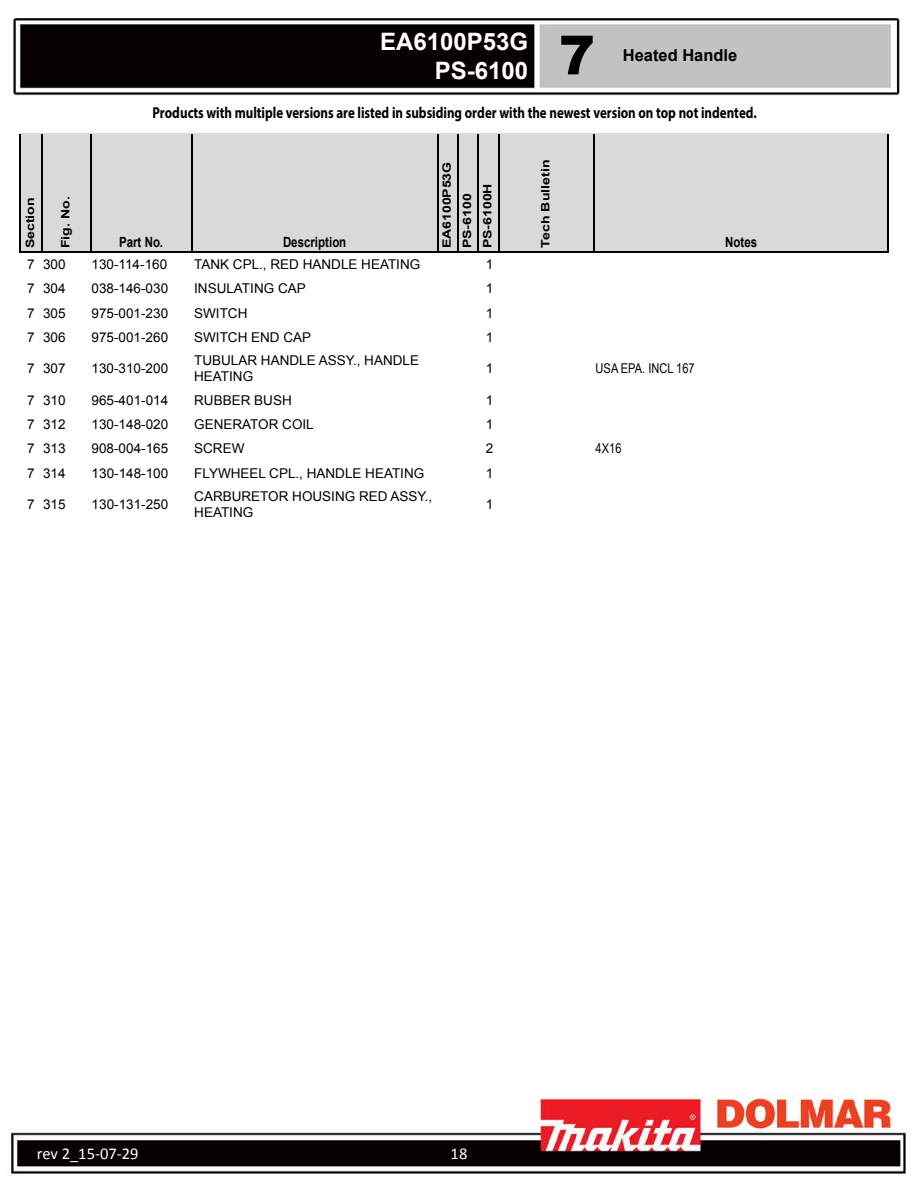
<style>
.page{position:relative;width:918px;height:1188px;background:#fff}
.page>*{position:absolute;margin:0;border:0;box-sizing:border-box;transform-origin:0 0}
.t1{font:900 54px "Arial";color:#000}
.t2{font:700 24px/28.8px "Arial";color:#fff;text-align:right}
.t3{font:16.5px "Calibri";color:#fff}
.t4{font:700 16.5px "Arial";color:#000}
.t5{font:700 15.9px "Myriad Pro";letter-spacing:-.005em;color:#000;scale:.82 1}
.t6{font:700 14.1px "Arial";color:#000;scale:.82 1}
.t7{font:13.5px/16.2px "Arial";color:#000}
.t8{font:13.5px "Arial Narrow";color:#000}
.t9{font:700 11.55px/20.2px "Arial";color:#000;scale:1.23 1}
</style>
<div class="page">
<img style="left:6px;top:18px;width:900px;height:1158px">
<div style="left:21px;top:134px;width:867px;height:118px;background:#d9d9d9"></div>
<hr style="left:19px;top:134px;width:1px;height:118px;background:#000">
<hr style="left:41px;top:134px;width:2px;height:118px;background:#000">
<hr style="left:90px;top:134px;width:1px;height:118px;background:#000">
<hr style="left:191px;top:134px;width:1px;height:118px;background:#000">
<hr style="left:437px;top:134px;width:1px;height:118px;background:#000">
<hr style="left:457px;top:134px;width:2px;height:118px;background:#000">
<hr style="left:478px;top:134px;width:1px;height:118px;background:#000">
<hr style="left:498px;top:134px;width:1px;height:118px;background:#000">
<hr style="left:594px;top:134px;width:1px;height:118px;background:#000">
<hr style="left:887px;top:134px;width:2px;height:118px;background:#000">
<hr style="left:20px;top:251px;width:869px;height:1px;background:#000">
<h2 class="t2" style="left:380px;top:28px;width:150px">EA6100P53G<br>PS-6100</h2>
<h1 class="t1" style="left:559px;top:16px;width:38px">7</h1>
<p class="t4" style="left:623px;top:44px;width:116px">Heated Handle</p>
<p class="t9" style="left:20px;top:248px;width:43px;rotate:-90deg">Section</p>
<p class="t9" style="left:56px;top:248px;width:44px;rotate:-90deg">Fig. No.</p>
<p class="t5" style="left:152px;top:102px;width:739px">Products with multiple versions are listed in subsiding order with the newest version on top not indented.</p>
<p class="t6" style="left:119px;top:233px;width:55px">Part No.</p>
<p class="t6" style="left:283px;top:233px;width:79px">Description</p>
<p class="t9" style="left:437px;top:248px;width:72px;rotate:-90deg">EA6100P53G<br>PS-6100<br>PS-6100H</p>
<p class="t9" style="left:536px;top:248px;width:74px;rotate:-90deg">Tech Bulletin</p>
<p class="t6" style="left:725px;top:233px;width:40px">Notes</p>
<p class="t7" style="left:27px;top:256px;width:40px">7 300</p>
<p class="t7" style="left:92px;top:256px;width:77px">130-114-160</p>
<p class="t7" style="left:194px;top:256px;width:228px">TANK CPL., RED HANDLE HEATING</p>
<p class="t7" style="left:486px;top:256px;width:9px">1</p>
<p class="t7" style="left:27px;top:281px;width:40px">7 304</p>
<p class="t7" style="left:92px;top:281px;width:78px">038-146-030</p>
<p class="t7" style="left:194px;top:281px;width:113px">INSULATING CAP</p>
<p class="t7" style="left:486px;top:281px;width:9px">1</p>
<p class="t7" style="left:27px;top:305px;width:40px">7 305</p>
<p class="t7" style="left:92px;top:305px;width:78px">975-001-230</p>
<p class="t7" style="left:194px;top:305px;width:55px">SWITCH</p>
<p class="t7" style="left:486px;top:305px;width:9px">1</p>
<p class="t7" style="left:27px;top:329px;width:40px">7 306</p>
<p class="t7" style="left:92px;top:329px;width:78px">975-001-260</p>
<p class="t7" style="left:194px;top:329px;width:119px">SWITCH END CAP</p>
<p class="t7" style="left:486px;top:329px;width:9px">1</p>
<p class="t7" style="left:27px;top:361px;width:40px">7 307</p>
<p class="t7" style="left:92px;top:361px;width:78px">130-310-200</p>
<p class="t7" style="left:194px;top:353px;width:226px">TUBULAR HANDLE ASSY., HANDLE<br>HEATING</p>
<p class="t7" style="left:486px;top:361px;width:9px">1</p>
<p class="t8" style="left:596px;top:359px;width:101px">USA EPA. INCL 167</p>
<p class="t7" style="left:27px;top:392px;width:40px">7 310</p>
<p class="t7" style="left:92px;top:392px;width:78px">965-401-014</p>
<p class="t7" style="left:194px;top:392px;width:99px">RUBBER BUSH</p>
<p class="t7" style="left:486px;top:392px;width:9px">1</p>
<p class="t7" style="left:27px;top:416px;width:40px">7 312</p>
<p class="t7" style="left:92px;top:416px;width:78px">130-148-020</p>
<p class="t7" style="left:194px;top:416px;width:121px">GENERATOR COIL</p>
<p class="t7" style="left:486px;top:416px;width:9px">1</p>
<p class="t7" style="left:27px;top:441px;width:40px">7 313</p>
<p class="t7" style="left:92px;top:441px;width:78px">908-004-165</p>
<p class="t7" style="left:194px;top:441px;width:52px">SCREW</p>
<p class="t7" style="left:486px;top:441px;width:9px">2</p>
<p class="t8" style="left:596px;top:439px;width:27px">4X16</p>
<p class="t7" style="left:27px;top:465px;width:40px">7 314</p>
<p class="t7" style="left:92px;top:465px;width:78px">130-148-100</p>
<p class="t7" style="left:194px;top:465px;width:232px">FLYWHEEL CPL., HANDLE HEATING</p>
<p class="t7" style="left:486px;top:465px;width:9px">1</p>
<p class="t7" style="left:27px;top:496px;width:40px">7 315</p>
<p class="t7" style="left:92px;top:496px;width:78px">130-131-250</p>
<p class="t7" style="left:194px;top:488px;width:240px">CARBURETOR HOUSING RED ASSY.,<br>HEATING</p>
<p class="t7" style="left:486px;top:496px;width:9px">1</p>
<p class="t3" style="left:37px;top:1143px;width:103px">rev 2_15-07-29</p>
<p class="t3" style="left:451px;top:1143px;width:18px">18</p>
</div>
